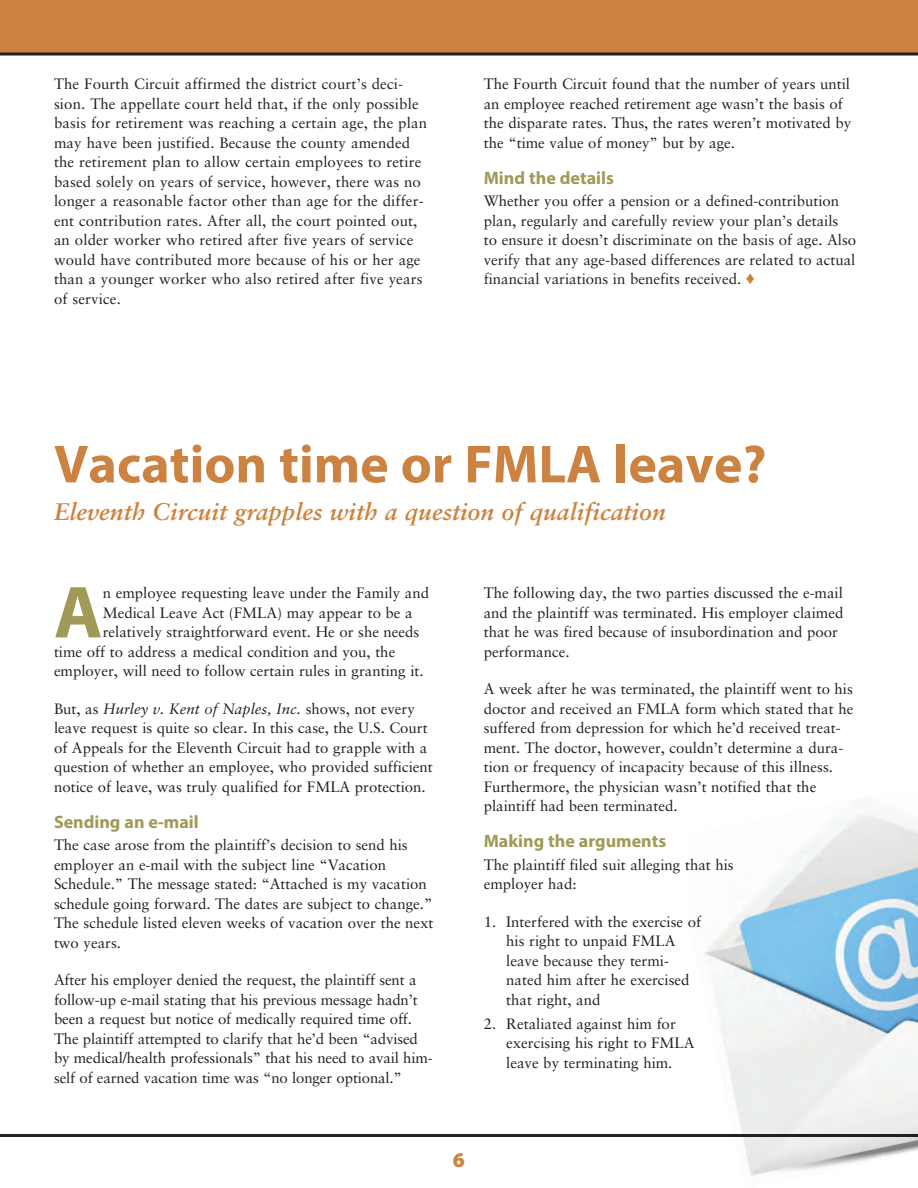
<style>
.page{position:relative;width:918px;height:1188px;background:#fff}
.page>*{position:absolute;margin:0;border:0;box-sizing:border-box;transform-origin:0 0}
.First_Paragraph{font:700 74.25px "Myriad Pro";color:#a19957}
.Headline{font:700 54px "Myriad Pro";color:#cc8341}
.Deck{font:italic 700 24px "Sabon LT Std";color:#cc8341}
.t1{font:900 21px "Myriad Pro";color:#cc8341}
.Subhead{font:700 18px "Myriad Pro";color:#a19957}
.Body{font:15px/19.5px "Sabon LT Std";color:#231f20}
.First_Paragraph-2{font:15px "Sabon LT Std";color:#231f20}
.Body_numbers{font:15px/19.5px "Sabon LT Std";color:#231f20}
.s1{color:#cc8341}
.s2{font-style:italic}
</style>
<div class="page">
<img style="left:704px;top:801px;width:214px;height:375px">
<hr style="left:0;top:1134px;width:918px;height:3px;background:#231f20">
<div style="left:0;top:0;width:918px;height:54px;background:#cc8341"></div>
<svg style="left:0;top:52px;width:918px;height:4px"></svg>
<p class="Body" style="left:54px;top:74px;width:375px">The Fourth Circuit affirmed the district court’s deci&shy;sion. The appellate court held that, if the only possible basis for retirement was reaching a certain age, the plan may have been justified. Because the county amended the retirement plan to allow certain employees to retire based solely on years of service, however, there was no longer a reasonable factor other than age for the differ&shy;ent contribution rates. After all, the court pointed out, an older worker who retired after five years of service would have contributed more because of his or her age than a younger worker who also retired after five years of service.</p>
<p class="Body" style="left:484px;top:74px;width:369px">The Fourth Circuit found that the number of years until an employee reached retirement age wasn’t the basis of the disparate rates. Thus, the rates weren’t motivated by the “time value of money” but by age.</p>
<p class="Subhead" style="left:484px;top:166px;width:132px">Mind the details</p>
<p class="Body" style="left:484px;top:191px;width:374px">Whether you offer a pension or a defined-contribution plan, regularly and carefully review your plan’s details<br>to ensure it doesn’t discriminate on the basis of age. Also verify that any age-based differences are related to actual financial variations in benefits received. <span class="s1">♦</span></p>
<p class="Headline" style="left:54px;top:429px;width:714px">Vacation time or FMLA leave?</p>
<p class="Deck" style="left:54px;top:497px;width:613px">Eleventh Circuit grapples with a question of qualification</p>
<p class="First_Paragraph" style="left:54px;top:564px;width:50px">A</p>
<p class="First_Paragraph-2" style="left:103px;top:584px;width:328px">n employee requesting leave under the Family and</p>
<p class="First_Paragraph-2" style="left:103px;top:604px;width:311px">Medical Leave Act (FMLA) may appear to be a</p>
<p class="First_Paragraph-2" style="left:103px;top:623px;width:318px">relatively straightforward event. He or she needs</p>
<p class="First_Paragraph-2" style="left:54px;top:643px;width:343px">time off to address a medical condition and you, the</p>
<p class="First_Paragraph-2" style="left:54px;top:662px;width:371px">employer, will need to follow certain rules in granting it.</p>
<p class="Body" style="left:54px;top:699px;width:380px">But, as <span class="s2">Hurley v. Kent of Naples, Inc.</span> shows, not every leave request is quite so clear. In this case, the U.S. Court of Appeals for the Eleventh Circuit had to grapple with a question of whether an employee, who provided sufficient notice of leave, was truly qualified for FMLA protection.</p>
<p class="Subhead" style="left:54px;top:810px;width:146px">Sending an e-mail</p>
<p class="Body" style="left:54px;top:835px;width:381px">The case arose from the plaintiff’s decision to send his employer an e-mail with the subject line “Vacation Schedule.” The message stated: “Attached is my vacation schedule going forward. The dates are subject to change.” The schedule listed eleven weeks of vacation over the next two years.</p>
<p class="Body" style="left:54px;top:970px;width:380px">After his employer denied the request, the plaintiff sent a follow-up e-mail stating that his previous message hadn’t been a request but notice of medically required time off.<br>The plaintiff attempted to clarify that he’d been “advised by medical/health professionals” that his need to avail him&shy;self of earned vacation time was “no longer optional.”</p>
<p class="Body" style="left:484px;top:583px;width:361px">The following day, the two parties discussed the e-mail and the plaintiff was terminated. His employer claimed that he was fired because of insubordination and poor performance.</p>
<p class="Body" style="left:484px;top:679px;width:371px">A week after he was terminated, the plaintiff went to his doctor and received an FMLA form which stated that he suffered from depression for which he’d received treat&shy;ment. The doctor, however, couldn’t determine a dura&shy;tion or frequency of incapacity because of this illness.<br>Furthermore, the physician wasn’t notified that the plaintiff had been terminated.</p>
<p class="Subhead" style="left:484px;top:830px;width:184px">Making the arguments</p>
<p class="Body" style="left:484px;top:855px;width:252px">The plaintiff filed suit alleging that his employer had:</p>
<p class="Body_numbers" style="left:506px;top:912px;width:196px;text-indent:-22px">1. Interfered with the exercise of his right to unpaid FMLA leave because they termi&shy;nated him after he exercised that right, and</p>
<p class="Body_numbers" style="left:506px;top:1014px;width:190px;text-indent:-22px">2. Retaliated against him for exercising his right to FMLA leave by terminating him.</p>
<p class="t1" style="left:453px;top:1148px;width:14px">6</p>
</div>
